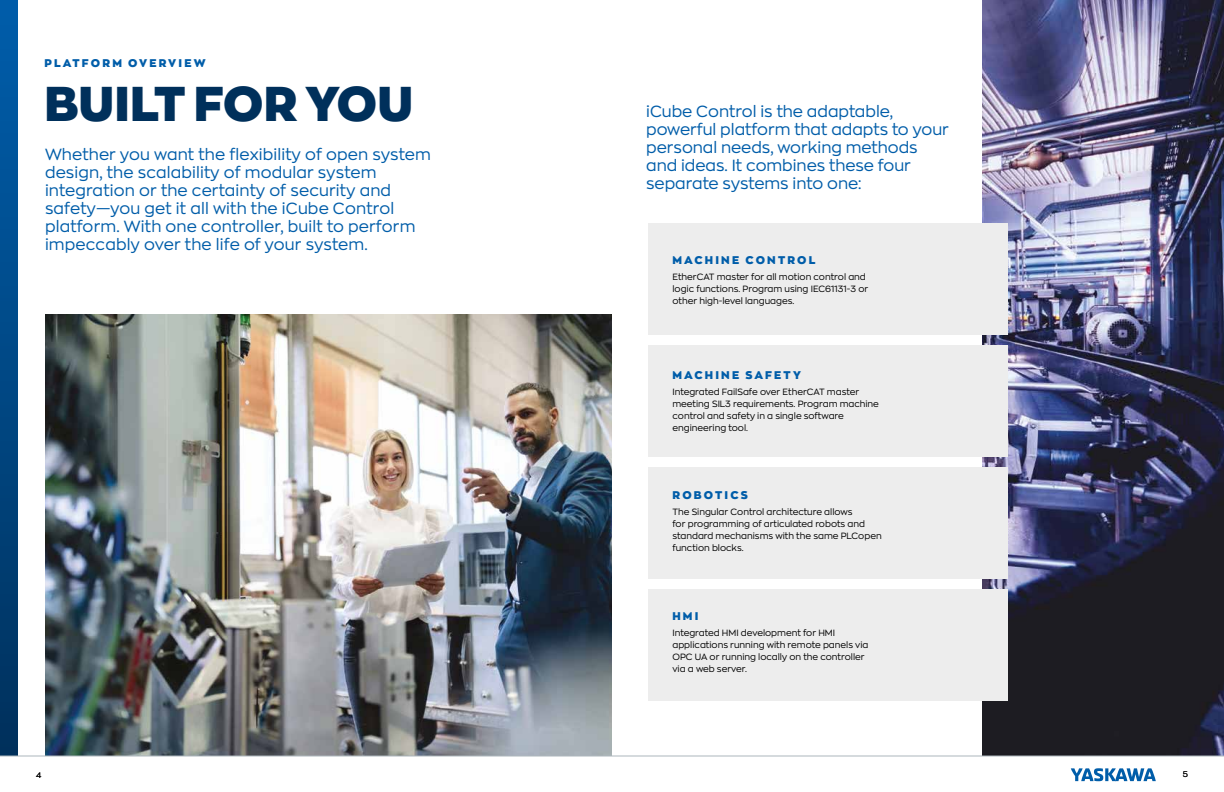
<style>
.page{position:relative;width:1224px;height:792px;background:#fff}
.page>*{position:absolute;margin:0;border:0;box-sizing:border-box;transform-origin:0 0}
.t1{font:900 48px "Zona Pro";color:#00305b}
.t2{font:16px/18px "Zona Pro";letter-spacing:.01em;color:#005da9}
.t3{font:900 11px "Zona Pro";letter-spacing:.2em;color:#005da9}
.t4{font:9px/12px "Zona Pro";color:#000}
.t5{font:8px "Zona Pro";color:#000}
</style>
<div class="page">
<img style="left:982px;top:0;width:242px;height:755px">
<div style="left:648px;top:345px;width:360px;height:112px;background:#ededed"></div>
<div style="left:648px;top:223px;width:360px;height:111px;background:#ededed"></div>
<div style="left:648px;top:468px;width:360px;height:111px;background:#ededed"></div>
<div style="left:648px;top:589px;width:360px;height:111px;background:#ededed"></div>
<img style="left:45px;top:314px;width:567px;height:442px">
<div style="left:0;top:0;width:18px;height:756px;background:linear-gradient(to bottom,#005eab,#00315d)"></div>
<svg style="left:1071px;top:768px;width:85px;height:13px"></svg>
<hr style="left:0;top:756px;width:1224px;height:1px;background:#adb6bc">
<p class="t3" style="left:45px;top:55px;width:163px">PLATFORM OVERVIEW</p>
<h1 class="t1" style="left:45px;top:71px;width:370px">BUILT FOR YOU</h1>
<p class="t2" style="left:45px;top:145px;width:387px">Whether you want the flexibility of open system design, the scalability of modular system integration or the certainty of security and safety—you get it all with the iCube Control platform. With one controller, built to perform impeccably over the life of your system.</p>
<h2 class="t2" style="left:646px;top:102px;width:304px">iCube Control is the adaptable, powerful platform that adapts to your personal needs, working methods and ideas. It combines these four separate systems into one:</h2>
<p class="t3" style="left:672px;top:252px;width:145px">MACHINE CONTROL</p>
<p class="t4" style="left:672px;top:271px;width:197px">EtherCAT master for all motion control and logic functions. Program using IEC61131-3 or other high-level languages.</p>
<p class="t3" style="left:672px;top:367px;width:130px">MACHINE SAFETY</p>
<p class="t4" style="left:672px;top:386px;width:208px">Integrated FailSafe over EtherCAT master meeting SIL3 requirements. Program machine control and safety in a single software engineering tool.</p>
<p class="t3" style="left:672px;top:487px;width:77px">ROBOTICS</p>
<p class="t4" style="left:672px;top:506px;width:211px">The Singular Control architecture allows<br>for programming of articulated robots and standard mechanisms with the same PLCopen function blocks.</p>
<p class="t3" style="left:672px;top:608px;width:28px">HMI</p>
<p class="t4" style="left:672px;top:627px;width:198px">Integrated HMI development for HMI applications running with remote panels via OPC UA or running locally on the controller via a web server.</p>
<p class="t5" style="left:36px;top:769px;width:7px">4</p>
<p class="t5" style="left:1183px;top:769px;width:7px">5</p>
</div>
